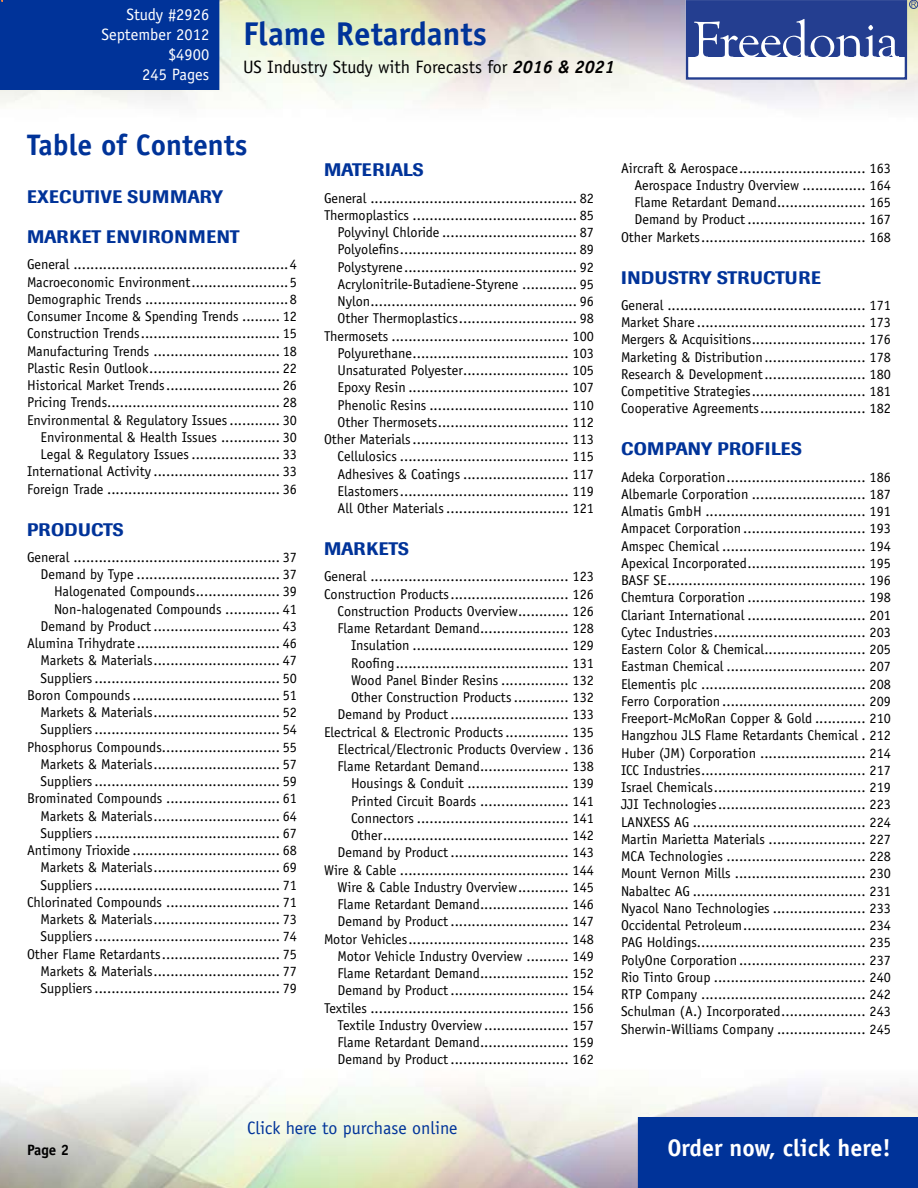
<style>
.page{position:relative;width:918px;height:1188px;background:#fff}
.page>*{position:absolute;margin:0;border:0;box-sizing:border-box;transform-origin:0 0}
.t1{font:700 33px "Officina Sans";color:#039}
.t2{font:700 29.7px "Officina Sans";color:#039}
.t3{font:700 24px "Officina Sans";color:#fff}
.t4{font:500 18px "Imago";letter-spacing:.02em;color:#039}
.t5{font:18px "Officina Sans";color:#000}
.t6{font:18px "Officina Sans";color:#039}
.t7{font:16.5px/19.8px "Officina Sans";color:#fff;text-align:right}
.t8{font:700 15px "Officina Sans";color:#000}
.t9{font:14.25px/17.2px "Officina Sans";color:#000;text-align:right}
.s1{font-weight:700;font-style:italic}
</style>
<div class="page">
<div style="left:638px;top:1117px;width:280px;height:71px;background:#039"></div>
<div style="left:686px;top:0;width:221px;height:80px;border:2px solid #243e90"></div>
<div style="left:687px;top:1px;width:218px;height:56px;background:#243e90"></div>
<svg style="left:694px;top:19px;width:205px;height:38px"></svg>
<div style="left:909px;top:0;width:9px;height:9px;border:1px solid #243e90;border-radius:50%"></div>
<svg style="left:911px;top:2px;width:5px;height:5px"></svg>
<div style="left:0;top:0;width:219px;height:90px;background:#039"></div>
<p class="t7" style="left:101px;top:5px;width:109px">Study #2926<br>September 2012 $4900<br>245 Pages</p>
<h1 class="t1" style="left:243px;top:13px;width:245px">Flame Retardants</h1>
<p class="t5" style="left:243px;top:57px;width:373px">US Industry Study with Forecasts for <span class="s1">2016 &amp; 2021</span></p>
<h2 class="t2" style="left:27px;top:127px;width:222px">Table of Contents</h2>
<p class="t4" style="left:27px;top:186px;width:198px">EXECUTIVE SUMMARY</p>
<p class="t4" style="left:27px;top:226px;width:214px">MARKET ENVIRONMENT</p>
<p class="t9" style="left:27px;top:256px;width:271px">General ...................................................4<br>Macroeconomic Environment.......................5<br>Demographic Trends ..................................8<br>Consumer Income &amp; Spending Trends ......... 12<br>Construction Trends................................. 15<br>Manufacturing Trends .............................. 18<br>Plastic Resin Outlook............................... 22<br>Historical Market Trends........................... 26<br>Pricing Trends......................................... 28<br>Environmental &amp; Regulatory Issues............ 30<br>Environmental &amp; Health Issues .............. 30<br>Legal &amp; Regulatory Issues ..................... 33<br>International Activity .............................. 33<br>Foreign Trade ......................................... 36</p>
<p class="t4" style="left:27px;top:518px;width:64px">PRODUCT</p>
<p class="t4" style="left:113px;top:518px;width:13px">S</p>
<p class="t9" style="left:27px;top:548px;width:271px">General ................................................. 37<br>Demand by Type .................................. 37<br>Halogenated Compounds.................... 39<br>Non-halogenated Compounds ............. 41<br>Demand by Product .............................. 43<br>Alumina Trihydrate .................................. 46<br>Markets &amp; Materials.............................. 47<br>Suppliers............................................ 50<br>Boron Compounds ................................... 51<br>Markets &amp; Materials.............................. 52<br>Suppliers............................................ 54<br>Phosphorus Compounds............................ 55<br>Markets &amp; Materials.............................. 57<br>Suppliers............................................ 59<br>Brominated Compounds ........................... 61<br>Markets &amp; Materials.............................. 64<br>Suppliers............................................ 67<br>Antimony Trioxide ................................... 68<br>Markets &amp; Materials.............................. 69<br>Suppliers............................................ 71<br>Chlorinated Compounds ........................... 71<br>Markets &amp; Materials.............................. 73<br>Suppliers............................................ 74<br>Other Flame Retardants............................ 75<br>Markets &amp; Materials.............................. 77<br>Suppliers............................................ 79</p>
<p class="t4" style="left:324px;top:159px;width:14px">MAT</p>
<p class="t4" style="left:362px;top:159px;width:63px">ERIALS</p>
<p class="t9" style="left:324px;top:189px;width:271px">General ................................................. 82<br>Thermoplastics ....................................... 85<br>Polyvinyl Chloride ................................ 87<br>Polyolefins.......................................... 89<br>Polystyrene......................................... 92<br>Acrylonitrile-Butadiene-Styrene ............. 95<br>Nylon................................................. 96<br>Other Thermoplastics............................ 98<br>Thermosets .......................................... 100<br>Polyurethane..................................... 103<br>Unsaturated Polyester......................... 105<br>Epoxy Resin ...................................... 107<br>Phenolic Resins ................................. 110<br>Other Thermosets............................... 112<br>Other Materials..................................... 113<br>Cellulosics ........................................ 115<br>Adhesives &amp; Coatings ......................... 117<br>Elastomers........................................ 119<br>All Other Materials ............................. 121</p>
<p class="t4" style="left:324px;top:538px;width:15px">MARK</p>
<p class="t4" style="left:379px;top:538px;width:32px">ETS</p>
<p class="t9" style="left:324px;top:568px;width:271px">General ............................................... 123<br>Construction Products............................ 126<br>Construction Products Overview............ 126<br>Flame Retardant Demand..................... 128<br>Insulation ..................................... 129<br>Roofing......................................... 131<br>Wood Panel Binder Resins ................ 132<br>Other Construction Products ............. 132<br>Demand by Product ............................ 133<br>Electrical &amp; Electronic Products............... 135<br>Electrical/Electronic Products Overview . 136<br>Flame Retardant Demand..................... 138<br>Housings &amp; Conduit ........................ 139<br>Printed Circuit Boards ..................... 141<br>Connectors .................................... 141<br>Other............................................ 142<br>Demand by Product ............................ 143<br>Wire &amp; Cable ........................................ 144<br>Wire &amp; Cable Industry Overview............ 145<br>Flame Retardant Demand..................... 146<br>Demand by Product ............................ 147<br>Motor Vehicles...................................... 148<br>Motor Vehicle Industry Overview .......... 149<br>Flame Retardant Demand..................... 152<br>Demand by Product ............................ 154<br>Textiles ............................................... 156<br>Textile Industry Overview.................... 157<br>Flame Retardant Demand..................... 159<br>Demand by Product ............................ 162</p>
<p class="t9" style="left:621px;top:159px;width:271px">Aircraft &amp; Aerospace.............................. 163<br>Aerospace Industry Overview ............... 164<br>Flame Retardant Demand..................... 165<br>Demand by Product ............................ 167<br>Other Markets....................................... 168</p>
<p class="t4" style="left:621px;top:266px;width:70px">IN DUSTRY</p>
<p class="t4" style="left:717px;top:266px;width:24px">STRUCTUR</p>
<p class="t4" style="left:811px;top:266px;width:11px">E</p>
<p class="t9" style="left:621px;top:297px;width:271px;text-align:justify">General ............................................... 171<br>Market Share ........................................ 173<br>Mergers &amp; Acquisitions........................... 176<br>Marketing &amp; Distribution........................ 178<br>Research &amp; Development........................ 180<br>Competitive Strategies........................... 181<br>Cooperative Agreements......................... 182</p>
<p class="t4" style="left:621px;top:438px;width:161px">COMPANY PROFILES</p>
<p class="t9" style="left:621px;top:468px;width:271px;text-align:justify">Adeka Corporation................................. 186<br>Albemarle Corporation ........................... 187<br>Almatis GmbH ...................................... 191<br>Ampacet Corporation ............................. 193<br>Amspec Chemical .................................. 194<br>Apexical Incorporated............................ 195<br>BASF SE............................................... 196<br>Chemtura Corporation ............................ 198<br>Clariant International ............................ 201<br>Cytec Industries.................................... 203<br>Eastern Color &amp; Chemical........................ 205<br>Eastman Chemical ................................. 207<br>Elementis plc ....................................... 208<br>Ferro Corporation .................................. 209<br>Freeport-McMoRan Copper &amp; Gold ............ 210<br>Hangzhou JLS Flame Retardants Chemical . 212<br>Huber (JM) Corporation ......................... 214<br>ICC Industries....................................... 217<br>Israel Chemicals.................................... 219<br>JJI Technologies................................... 223<br>LANXESS AG ......................................... 224<br>Martin Marietta Materials ....................... 227<br>MCA Technologies ................................. 228<br>Mount Vernon Mills ............................... 230<br>Nabaltec AG ......................................... 231<br>Nyacol Nano Technologies ...................... 233<br>Occidental Petroleum............................. 234<br>PAG Holdings........................................ 235<br>PolyOne Corporation .............................. 237<br>Rio Tinto Group .................................... 240<br>RTP Company ....................................... 242<br>Schulman (A.) Incorporated.................... 243<br>Sherwin-Williams Company ..................... 245</p>
<p class="t6" style="left:247px;top:1117px;width:212px">Click here to purchase online</p>
<p class="t8" style="left:27px;top:1140px;width:31px">Page</p>
<h3 class="t3" style="left:667px;top:1133px;width:225px">Order now, click here!</h3>
</div>
